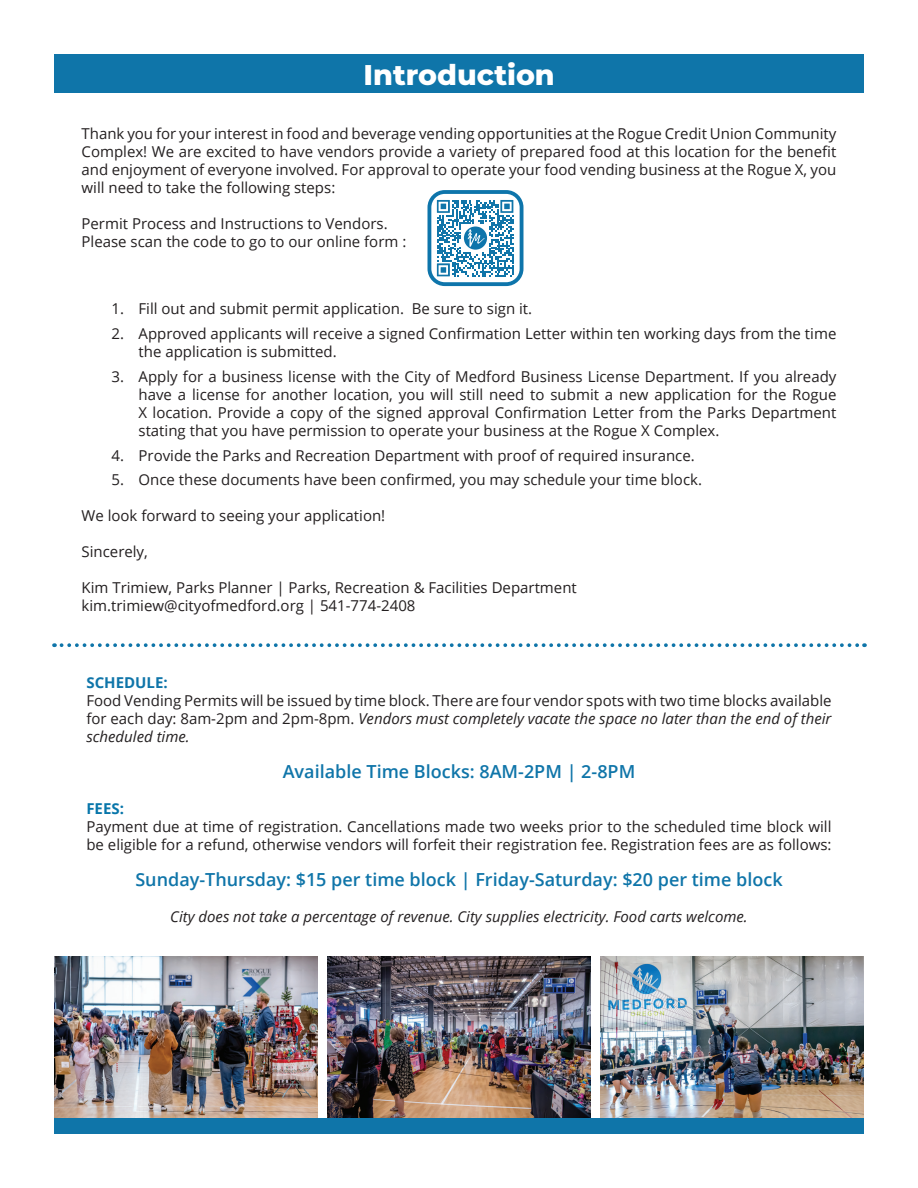
<style>
.page{position:relative;width:918px;height:1188px;background:#fff}
.page>*{position:absolute;margin:0;border:0;box-sizing:border-box;transform-origin:0 0}
.t1{font:800 28.5px "Montserrat";color:#fff}
.t2{font:600 18px "Open Sans";color:#0f75a9}
.t3{font:15px/18px "Open Sans";color:#231f20}
.t4{font:italic 15px "Open Sans";color:#231f20}
.t5{font:700 15px "Open Sans";color:#0f75a9}
.t6{font:700 15px "Open Sans";color:#0876aa}
.s1{font-style:italic}
</style>
<div class="page">
<svg style="left:437px;top:200px;width:76px;height:77px"></svg>
<div style="left:428px;top:190px;width:95px;height:96px;border:4px solid #0e75ab;border-radius:15px"></div>
<div style="left:54px;top:55px;width:810px;height:38px;background:#0f75a9"></div>
<img style="left:54px;top:957px;width:264px;height:162px">
<img style="left:327px;top:957px;width:264px;height:162px">
<img style="left:600px;top:957px;width:264px;height:162px">
<div style="left:54px;top:1119px;width:810px;height:15px;background:#0f75a9"></div>
<svg style="left:62px;top:643px;width:803px;height:4px"></svg>
<h1 class="t1" style="left:364px;top:54px;width:193px">Introduction</h1>
<p class="t3" style="left:82px;top:124px;width:756px;text-align:justify">Thank you for your interest in food and beverage vending opportunities at the Rogue Credit Union Community Complex! We are excited to have vendors provide a variety of prepared food at this location for the benefit and enjoyment of everyone involved. For approval to operate your food vending business at the Rogue X, you will need to take the following steps:</p>
<p class="t3" style="left:82px;top:214px;width:326px">Permit Process and Instructions to Vendors.<br>Please scan the code to go to our online form :</p>
<p class="t3" style="left:112px;top:300px;width:422px">1. Fill out and submit permit application. Be sure to sign it.</p>
<p class="t3" style="left:139px;top:324px;width:699px;text-indent:-27px">2. Approved applicants will receive a signed Confirmation Letter within ten working days from the time the application is submitted.</p>
<p class="t3" style="left:139px;top:367px;width:699px;text-align:justify;text-indent:-27px">3. Apply for a business license with the City of Medford Business License Department. If you already have a license for another location, you will still need to submit a new application for the Rogue X location. Provide a copy of the signed approval Confirmation Letter from the Parks Department stating that you have permission to operate your business at the Rogue X Complex.</p>
<p class="t3" style="left:112px;top:446px;width:585px">4. Provide the Parks and Recreation Department with proof of required insurance.</p>
<p class="t3" style="left:112px;top:471px;width:592px">5. Once these documents have been confirmed, you may schedule your time block.</p>
<p class="t3" style="left:82px;top:507px;width:305px">We look forward to seeing your application!</p>
<p class="t3" style="left:82px;top:543px;width:68px">Sincerely,</p>
<p class="t3" style="left:82px;top:579px;width:497px">Kim Trimiew, Parks Planner | Parks, Recreation &amp; Facilities Department kim.trimiew@cityofmedford.org | 541-774-2408</p>
<p class="t5" style="left:86px;top:672px;width:83px">SCHEDULE:</p>
<p class="t3" style="left:86px;top:691px;width:747px;text-align:justify">Food Vending Permits will be issued by time block. There are four vendor spots with two time blocks available for each day: 8am-2pm and 2pm-8pm. <span class="s1">Vendors must completely vacate the space no later than the end of their scheduled time.</span></p>
<p class="t2" style="left:283px;top:759px;width:354px">Available Time Blocks: 8AM-2PM | 2-8PM</p>
<p class="t6" style="left:86px;top:798px;width:39px">FEES:</p>
<p class="t3" style="left:86px;top:817px;width:747px">Payment due at time of registration. Cancellations made two weeks prior to the scheduled time block will be eligible for a refund, otherwise vendors will forfeit their registration fee. Registration fees are as follows:</p>
<p class="t2" style="left:135px;top:867px;width:649px">Sunday-Thursday: $15 per time block | Friday-Saturday: $20 per time block</p>
<p class="t4" style="left:170px;top:907px;width:579px">City does not take a percentage of revenue. City supplies electricity. Food carts welcome.</p>
</div>
